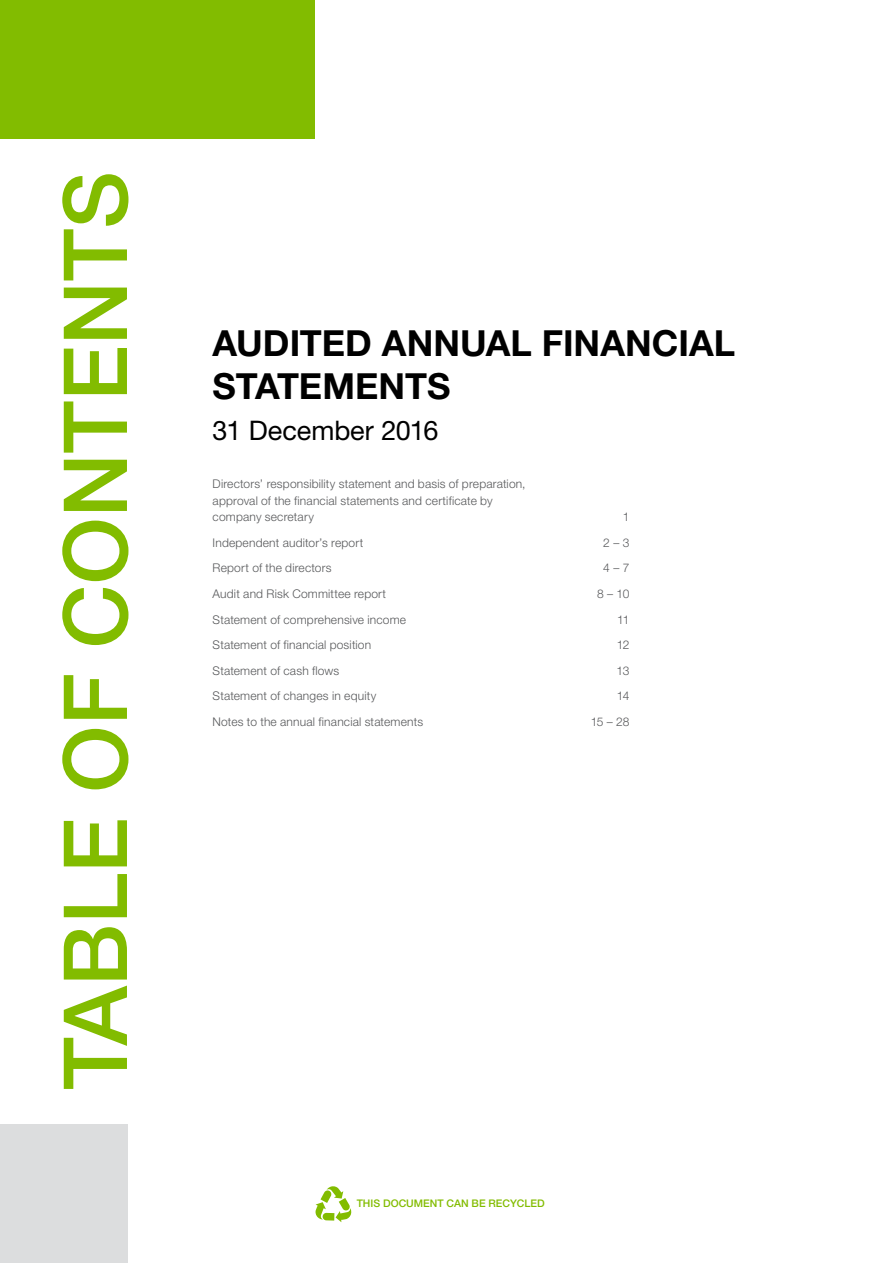
<style>
.page{position:relative;width:893px;height:1263px;background:#fff}
.page>*{position:absolute;margin:0;border:0;box-sizing:border-box;transform-origin:0 0}
.t1{font:500 88.5px "Helvetica Neue LT Std";color:#82bc00}
.t2{font:700 36px "Helvetica Neue LT Std";color:#000}
.t3{font:27px "Helvetica Neue LT Std";color:#000}
.t4{font:300 12px/16.5px "Helvetica Neue LT Std";letter-spacing:.015em;color:#58595b}
.t5{font:500 10.5px "Helvetica Neue LT Std";color:#82bc00}
</style>
<div class="page">
<div style="left:0;top:0;width:315px;height:139px;background:#82bc00"></div>
<div style="left:0;top:1124px;width:127px;height:139px;background:#dcddde"></div>
<svg style="left:315px;top:1186px;width:37px;height:36px"></svg>
<h1 class="t1" style="left:43px;top:1090px;width:920px;rotate:-90deg">TABLE OF CONTENTS</h1>
<h2 class="t2" style="left:213px;top:321px;width:24px">AUDITED</h2>
<h2 class="t2" style="left:382px;top:321px;width:27px">ANNUA</h2>
<h2 class="t2" style="left:511px;top:321px;width:75px">L FINANCIA</h2>
<h2 class="t2" style="left:714px;top:321px;width:23px">L</h2>
<h2 class="t2" style="left:213px;top:364px;width:46px">STATE</h2>
<h2 class="t2" style="left:322px;top:364px;width:57px">MENT</h2>
<h2 class="t2" style="left:427px;top:364px;width:25px">S</h2>
<h3 class="t3" style="left:213px;top:414px;width:227px">31 December 2016</h3>
<p class="t4" style="left:213px;top:475px;width:314px">Directors’ responsibility statement and basis of preparation, approval of the financial statements and certificate by company secretary</p>
<p class="t4" style="left:623px;top:508px;width:8px">1</p>
<p class="t4" style="left:213px;top:534px;width:152px">Independent auditor’s report</p>
<p class="t4" style="left:603px;top:534px;width:28px">2 – 3</p>
<p class="t4" style="left:213px;top:560px;width:120px">Report of the directors</p>
<p class="t4" style="left:603px;top:560px;width:28px">4 – 7</p>
<p class="t4" style="left:213px;top:585px;width:175px">Audit and Risk Committee report</p>
<p class="t4" style="left:597px;top:585px;width:34px">8 – 10</p>
<p class="t4" style="left:213px;top:611px;width:195px">Statement of comprehensive income</p>
<p class="t4" style="left:617px;top:611px;width:14px">11</p>
<p class="t4" style="left:213px;top:636px;width:160px">Statement of financial position</p>
<p class="t4" style="left:617px;top:636px;width:14px">12</p>
<p class="t4" style="left:213px;top:662px;width:128px">Statement of cash flows</p>
<p class="t4" style="left:617px;top:662px;width:14px">13</p>
<p class="t4" style="left:213px;top:687px;width:165px">Statement of changes in equity</p>
<p class="t4" style="left:617px;top:687px;width:14px">14</p>
<p class="t4" style="left:213px;top:713px;width:212px">Notes to the annual financial statements</p>
<p class="t4" style="left:591px;top:713px;width:40px">15 – 28</p>
<p class="t5" style="left:357px;top:1197px;width:190px">THIS DOCUMENT CAN BE RECYCLED</p>
</div>
